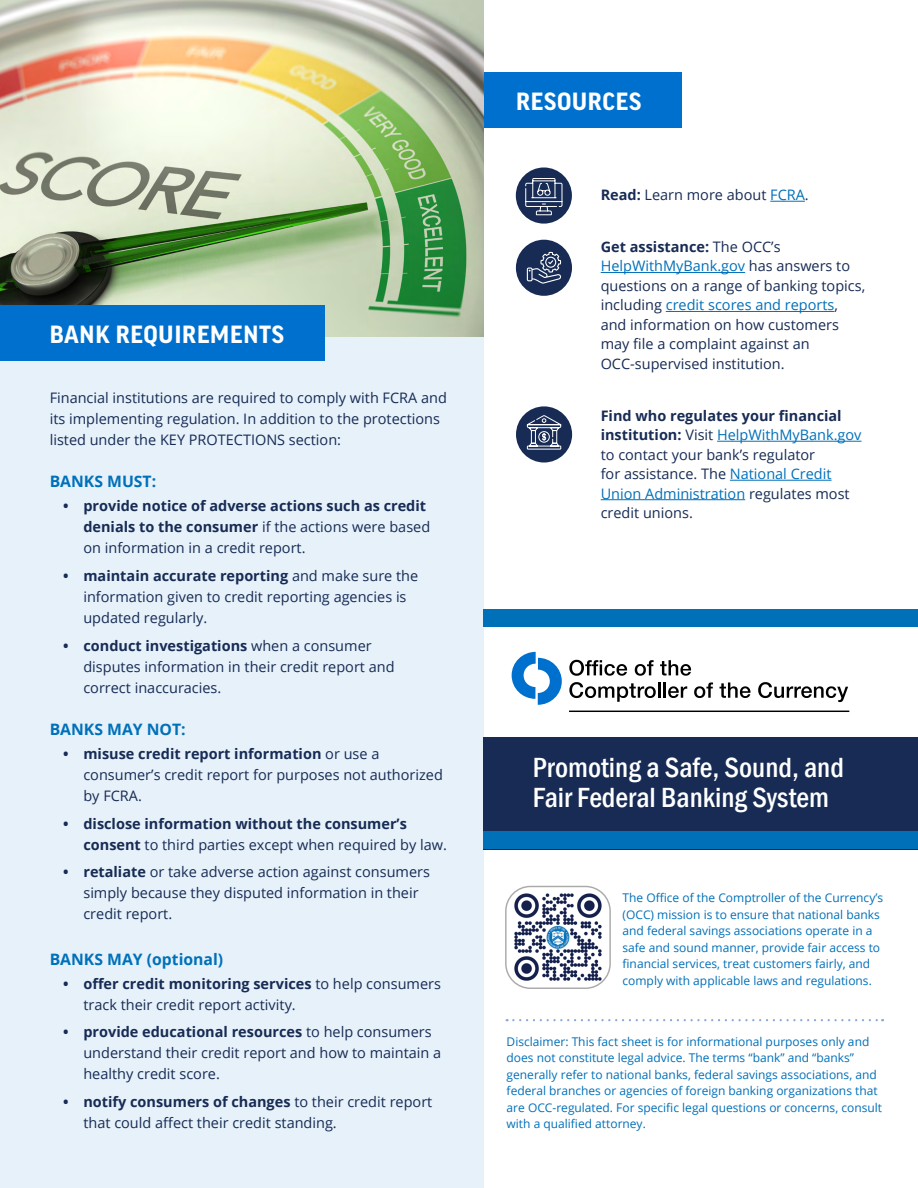
<style>
.page{position:relative;width:918px;height:1188px;background:#fff}
.page>*{position:absolute;margin:0;border:0;box-sizing:border-box;transform-origin:0 0}
.t1{font:500 condensed 28.5px/30px "Franklin Gothic";color:#fff}
.H1_-_Right_Column{font:700 24px "Good Pro";letter-spacing:.03em;color:#fff}
.t2{font:700 15.75px "Open Sans";color:#0070b9}
.Paragraph{font:14.4px/21px "Open Sans";color:#172b54}
.t3{font:700 14.4px/21px "Open Sans";color:#172b54}
.Disclaimer{font:12px/16.5px "Open Sans";color:#0070b9}
.s1{font-weight:400}
.s2{font-weight:700}
.s3{color:#0070b9}
</style>
<div class="page">
<div style="left:0;top:105px;width:483px;height:1083px;background:#e6f1fa"></div>
<div style="left:483px;top:737px;width:435px;height:112px;background:#172b54"></div>
<div style="left:483px;top:832px;width:435px;height:17px;background:#0070b9"></div>
<div style="left:483px;top:609px;width:435px;height:18px;background:#0070b9"></div>
<img style="left:0;top:0;width:483px;height:336px">
<div style="left:0;top:306px;width:324px;height:55px;background:#0070ce"></div>
<div style="left:484px;top:73px;width:197px;height:55px;background:#0070ce"></div>
<hr style="left:770px;top:201px;width:35px;height:1px;background:#0070b9">
<hr style="left:601px;top:272px;width:144px;height:1px;background:#0070b9">
<hr style="left:666px;top:311px;width:168px;height:1px;background:#0070b9">
<hr style="left:717px;top:441px;width:145px;height:1px;background:#0070b9">
<hr style="left:730px;top:480px;width:102px;height:1px;background:#0070b9">
<hr style="left:601px;top:499px;width:144px;height:1px;background:#0070b9">
<svg style="left:569px;top:660px;width:58px;height:16px"></svg>
<svg style="left:635px;top:660px;width:19px;height:16px"></svg>
<svg style="left:660px;top:660px;width:31px;height:16px"></svg>
<svg style="left:569px;top:682px;width:91px;height:20px"></svg>
<hr style="left:663px;top:682px;width:3px;height:16px;background:#000">
<svg style="left:668px;top:686px;width:19px;height:12px"></svg>
<svg style="left:694px;top:682px;width:19px;height:16px"></svg>
<svg style="left:720px;top:682px;width:31px;height:16px"></svg>
<svg style="left:758px;top:682px;width:90px;height:20px"></svg>
<hr style="left:569px;top:711px;width:280px;height:1px;background:#000">
<svg style="left:512px;top:652px;width:50px;height:53px"></svg>
<img style="left:512px;top:891px;width:92px;height:92px">
<div style="left:505px;top:886px;width:106px;height:103px;border:1px solid #aaaaab;border-radius:25px"></div>
<div style="left:516px;top:167px;width:56px;height:57px;background:#172b54;border-radius:50%"></div>
<div style="left:516px;top:240px;width:56px;height:56px;background:#172b54;border-radius:50%"></div>
<div style="left:516px;top:406px;width:56px;height:57px;background:#172b54;border-radius:50%"></div>
<svg style="left:525px;top:178px;width:38px;height:37px"></svg>
<svg style="left:526px;top:415px;width:36px;height:35px"></svg>
<svg style="left:527px;top:252px;width:34px;height:32px"></svg>
<svg style="left:507px;top:1019px;width:376px;height:2px"></svg>
<h1 class="H1_-_Right_Column" style="left:50px;top:321px;width:236px">BANK REQUIREMENTS</h1>
<p class="Paragraph" style="left:50px;top:386px;width:399px">Financial institutions are required to comply with FCRA and its implementing regulation. In addition to the protections listed under the KEY PROTECTIONS section:</p>
<h2 class="t2" style="left:50px;top:470px;width:108px">BANKS MUST:</h2>
<p class="t3" style="left:83px;top:495px;width:348px;text-indent:-20px">• provide notice of adverse actions such as credit denials to the consumer <span class="s1">if the actions were based on information in a credit report.</span></p>
<p class="Paragraph" style="left:83px;top:565px;width:336px;text-indent:-20px"><span class="s2">• maintain accurate reporting</span> and make sure the information given to credit reporting agencies is updated regularly.</p>
<p class="Paragraph" style="left:83px;top:634px;width:313px;text-indent:-20px"><span class="s2">• conduct investigations</span> when a consumer disputes information in their credit report and correct inaccuracies.</p>
<h2 class="t2" style="left:50px;top:718px;width:138px">BANKS MAY NOT:</h2>
<p class="Paragraph" style="left:83px;top:743px;width:361px;text-indent:-20px"><span class="s2">• misuse credit report information</span> or use a consumer’s credit report for purposes not authorized by FCRA.</p>
<p class="t3" style="left:83px;top:813px;width:365px;text-indent:-20px">• disclose information without the consumer’s consent <span class="s1">to third parties except when required by law.</span></p>
<p class="Paragraph" style="left:83px;top:861px;width:348px;text-indent:-20px"><span class="s2">• retaliate</span> or take adverse action against consumers simply because they disputed information in their credit report.</p>
<h2 class="t2" style="left:50px;top:948px;width:175px">BANKS MAY (optional)</h2>
<p class="Paragraph" style="left:83px;top:973px;width:359px;text-indent:-20px"><span class="s2">• offer credit monitoring services</span> to help consumers track their credit report activity.</p>
<p class="Paragraph" style="left:83px;top:1021px;width:359px;text-indent:-20px"><span class="s2">• provide educational resources</span> to help consumers understand their credit report and how to maintain a healthy credit score.</p>
<p class="Paragraph" style="left:83px;top:1091px;width:350px;text-indent:-20px"><span class="s2">• notify consumers of changes</span> to their credit report that could affect their credit standing.</p>
<p class="H1_-_Right_Column" style="left:516px;top:88px;width:127px">RESOURCES</p>
<p class="Paragraph" style="left:601px;top:184px;width:210px"><span class="s2">Read:</span> Learn more about <span class="s3">FCRA</span>.</p>
<p class="Paragraph" style="left:601px;top:237px;width:266px;line-height:19.5px"><span class="s2">Get assistance:</span> The OCC’s <span class="s3">HelpWithMyBank.gov</span> has answers to questions on a range of banking topics, including <span class="s3">credit scores and reports</span>, and information on how customers may file a complaint against an OCC-supervised institution.</p>
<p class="Paragraph" style="left:601px;top:405px;width:262px;line-height:19.5px"><span class="s2">Find who regulates your financial institution:</span> Visit <span class="s3">HelpWithMyBank.gov </span>to contact your bank’s regulator<br>for assistance. The <span class="s3">National Credit Union Administration</span> regulates most credit unions.</p>
<p class="t1" style="left:533px;top:752px;width:313px">Promoting a Safe, Sound, and<br>Fair Federal Banking System</p>
<p class="Disclaimer" style="left:623px;top:890px;width:262px">The Office of the Comptroller of the Currency’s (OCC) mission is to ensure that national banks and federal savings associations operate in a safe and sound manner, provide fair access to financial services, treat customers fairly, and comply with applicable laws and regulations.</p>
<p class="Disclaimer" style="left:507px;top:1033px;width:377px">Disclaimer: This fact sheet is for informational purposes only and does not constitute legal advice. The terms “bank” and “banks” generally refer to national banks, federal savings associations, and federal branches or agencies of foreign banking organizations that are OCC-regulated. For specific legal questions or concerns, consult with a qualified attorney.</p>
</div>
